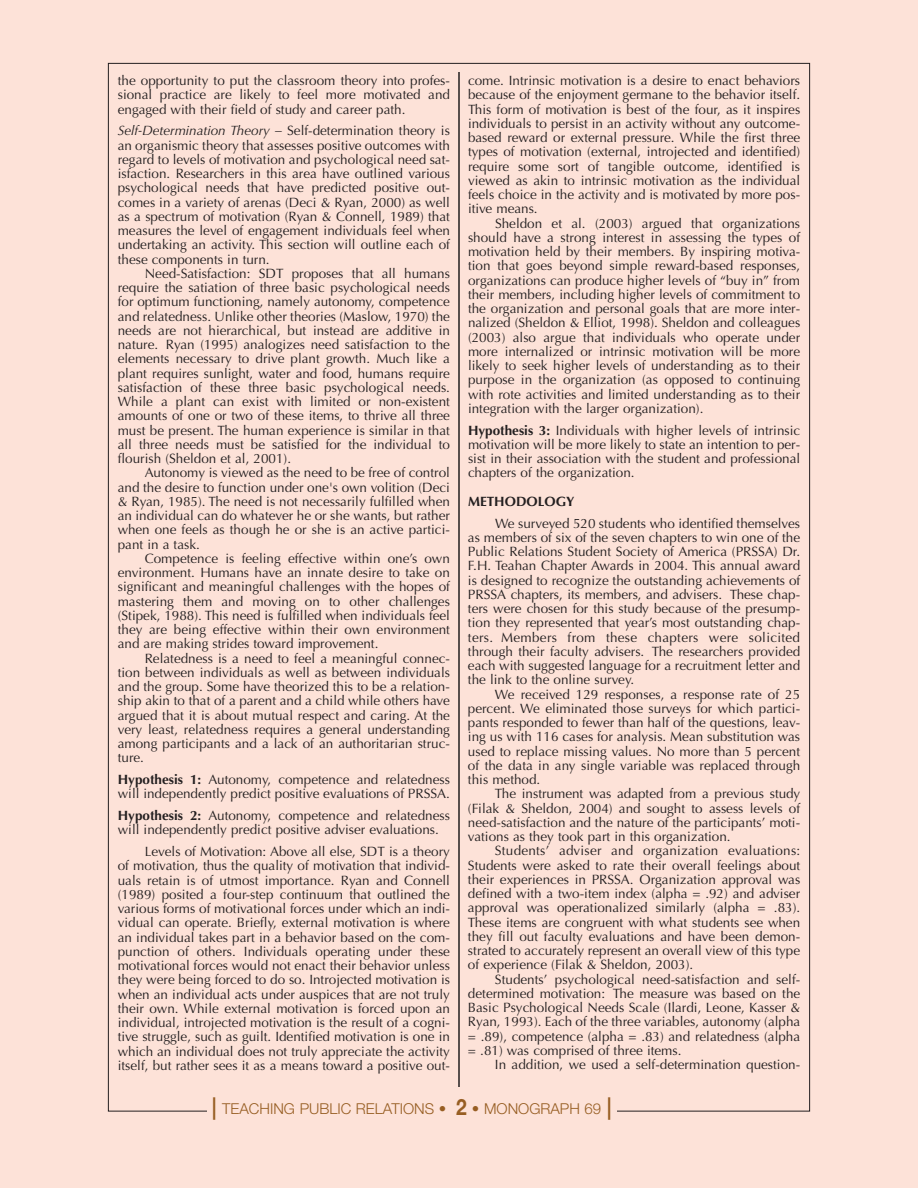
<style>
.page{position:relative;width:918px;height:1188px;background:#fde2d8}
.page>*{position:absolute;margin:0;border:0;box-sizing:border-box;transform-origin:0 0}
.t1{font:300 15px "Helvetica Neue";color:#975e23}
.t2{font:13.5px/14.2px "Optima";color:#231f20;text-align:justify}
.t3{font:700 13.5px "Optima";color:#231f20}
.s1{font-style:italic}
.s2{font-weight:700}
.s3{font-weight:700;font-size:22.5px}
</style>
<div class="page">
<hr style="left:458px;top:72px;width:2px;height:1017px;background:#231f20">
<div style="left:120px;top:1087px;width:676px;height:11px;background:#fde2d8"></div>
<p class="t2" style="left:118px;top:74px;width:334px">the opportunity to put the classroom theory into profes&shy;sional practice are likely to feel more motivated and engaged with their field of study and career path.</p>
<p class="t2" style="left:118px;top:124px;width:334px"><span class="s1">Self-Determination Theory –</span> Self-determination theory is an organismic theory that assesses positive outcomes with regard to levels of motivation and psychological need sat&shy;isfaction. Researchers in this area have outlined various psychological needs that have predicted positive out&shy;comes in a variety of arenas (Deci &amp; Ryan, 2000) as well as a spectrum of motivation (Ryan &amp; Connell, 1989) that measures the level of engagement individuals feel when undertaking an activity. This section will outline each of these components in turn.</p>
<p class="t2" style="left:118px;top:266px;width:334px;text-indent:27px">Need-Satisfaction: SDT proposes that all humans require the satiation of three basic psychological needs for optimum functioning, namely autonomy, competence and relatedness. Unlike other theories (Maslow, 1970) the needs are not hierarchical, but instead are additive in nature. Ryan (1995) analogizes need satisfaction to the elements necessary to drive plant growth. Much like a plant requires sunlight, water and food, humans require satisfaction of these three basic psychological needs.<br>While a plant can exist with limited or non-existent amounts of one or two of these items, to thrive all three must be present. The human experience is similar in that all three needs must be satisfied for the individual to flourish (Sheldon et al, 2001).</p>
<p class="t2" style="left:118px;top:466px;width:334px;text-indent:27px">Autonomy is viewed as the need to be free of control and the desire to function under one's own volition (Deci &amp; Ryan, 1985). The need is not necessarily fulfilled when an individual can do whatever he or she wants, but rather when one feels as though he or she is an active partici&shy;pant in a task.</p>
<p class="t2" style="left:118px;top:551px;width:334px;text-indent:27px">Competence is feeling effective within one’s own environment. Humans have an innate desire to take on significant and meaningful challenges with the hopes of mastering them and moving on to other challenges (Stipek, 1988). This need is fulfilled when individuals feel they are being effective within their own environment and are making strides toward improvement.</p>
<p class="t2" style="left:118px;top:651px;width:334px;text-indent:27px">Relatedness is a need to feel a meaningful connec&shy;tion between individuals as well as between individuals and the group. Some have theorized this to be a relation&shy;ship akin to that of a parent and a child while others have argued that it is about mutual respect and caring. At the very least, relatedness requires a general understanding among participants and a lack of an authoritarian struc&shy;ture.</p>
<p class="t2" style="left:118px;top:773px;width:334px"><span class="s2">Hypothesis 1:</span> Autonomy, competence and relatedness will independently predict positive evaluations of PRSSA.</p>
<p class="t2" style="left:118px;top:809px;width:334px"><span class="s2">Hypothesis 2:</span> Autonomy, competence and relatedness will independently predict positive adviser evaluations.</p>
<p class="t2" style="left:118px;top:845px;width:334px;text-indent:27px">Levels of Motivation: Above all else, SDT is a theory of motivation, thus the quality of motivation that individ&shy;uals retain is of utmost importance. Ryan and Connell (1989) posited a four-step continuum that outlined the various forms of motivational forces under which an indi&shy;vidual can operate. Briefly, external motivation is where an individual takes part in a behavior based on the com&shy;punction of others. Individuals operating under these motivational forces would not enact their behavior unless they were being forced to do so. Introjected motivation is when an individual acts under auspices that are not truly their own. While external motivation is forced upon an individual, introjected motivation is the result of a cogni&shy;tive struggle, such as guilt. Identified motivation is one in which an individual does not truly appreciate the activity itself, but rather sees it as a means toward a positive out-</p>
<p class="t2" style="left:468px;top:74px;width:334px">come. Intrinsic motivation is a desire to enact behaviors because of the enjoyment germane to the behavior itself.<br>This form of motivation is best of the four, as it inspires individuals to persist in an activity without any outcome&shy;based reward or external pressure. While the first three types of motivation (external, introjected and identified) require some sort of tangible outcome, identified is viewed as akin to intrinsic motivation as the individual feels choice in the activity and is motivated by more pos&shy;itive means.</p>
<p class="t2" style="left:468px;top:216px;width:334px;text-indent:27px">Sheldon et al. (2003) argued that organizations should have a strong interest in assessing the types of motivation held by their members. By inspiring motiva&shy;tion that goes beyond simple reward-based responses, organizations can produce higher levels of “buy in” from their members, including higher levels of commitment to the organization and personal goals that are more inter&shy;nalized (Sheldon &amp; Elliot, 1998). Sheldon and colleagues (2003) also argue that individuals who operate under more internalized or intrinsic motivation will be more likely to seek higher levels of understanding as to their purpose in the organization (as opposed to continuing with rote activities and limited understanding as to their integration with the larger organization).</p>
<p class="t2" style="left:468px;top:423px;width:334px"><span class="s2">Hypothesis 3:</span> Individuals with higher levels of intrinsic motivation will be more likely to state an intention to per&shy;sist in their association with the student and professional chapters of the organization.</p>
<p class="t3" style="left:468px;top:493px;width:108px">METHODOLOGY</p>
<p class="t2" style="left:468px;top:516px;width:334px;text-indent:27px">We surveyed 520 students who identified themselves as members of six of the seven chapters to win one of the Public Relations Student Society of America (PRSSA) Dr.<br>F.H. Teahan Chapter Awards in 2004. This annual award is designed to recognize the outstanding achievements of PRSSA chapters, its members, and advisers. These chap&shy;ters were chosen for this study because of the presump&shy;tion they represented that year’s most outstanding chap&shy;ters. Members from these chapters were solicited through their faculty advisers. The researchers provided each with suggested language for a recruitment letter and the link to the online survey.</p>
<p class="t2" style="left:468px;top:687px;width:334px;text-indent:27px">We received 129 responses, a response rate of 25 percent. We eliminated those surveys for which partici&shy;pants responded to fewer than half of the questions, leav&shy;ing us with 116 cases for analysis. Mean substitution was used to replace missing values. No more than 5 percent of the data in any single variable was replaced through this method.</p>
<p class="t2" style="left:468px;top:787px;width:334px;text-indent:27px">The instrument was adapted from a previous study (Filak &amp; Sheldon, 2004) and sought to assess levels of need-satisfaction and the nature of the participants’ moti&shy;vations as they took part in this organization.</p>
<p class="t2" style="left:468px;top:844px;width:334px;text-indent:27px">Students’ adviser and organization evaluations:<br>Students were asked to rate their overall feelings about their experiences in PRSSA. Organization approval was defined with a two-item index (alpha = .92) and adviser approval was operationalized similarly (alpha = .83).<br>These items are congruent with what students see when they fill out faculty evaluations and have been demon&shy;strated to accurately represent an overall view of this type of experience (Filak &amp; Sheldon, 2003).</p>
<p class="t2" style="left:468px;top:972px;width:334px;text-indent:27px">Students’ psychological need-satisfaction and self&shy;determined motivation: The measure was based on the Basic Psychological Needs Scale (Ilardi, Leone, Kasser &amp; Ryan, 1993). Each of the three variables, autonomy (alpha = .89), competence (alpha = .83) and relatedness (alpha = .81) was comprised of three items.</p>
<p class="t2" style="left:495px;top:1058px;width:307px">In addition, we used a self-determination question-</p>
<p class="t1" style="left:212px;top:1099px;width:401px"><span class="s3">|</span> TEACHING PUBLIC RELATIONS • <span class="s3">2</span> • MONOGRAPH 69 <span class="s3">|</span></p>
</div>
